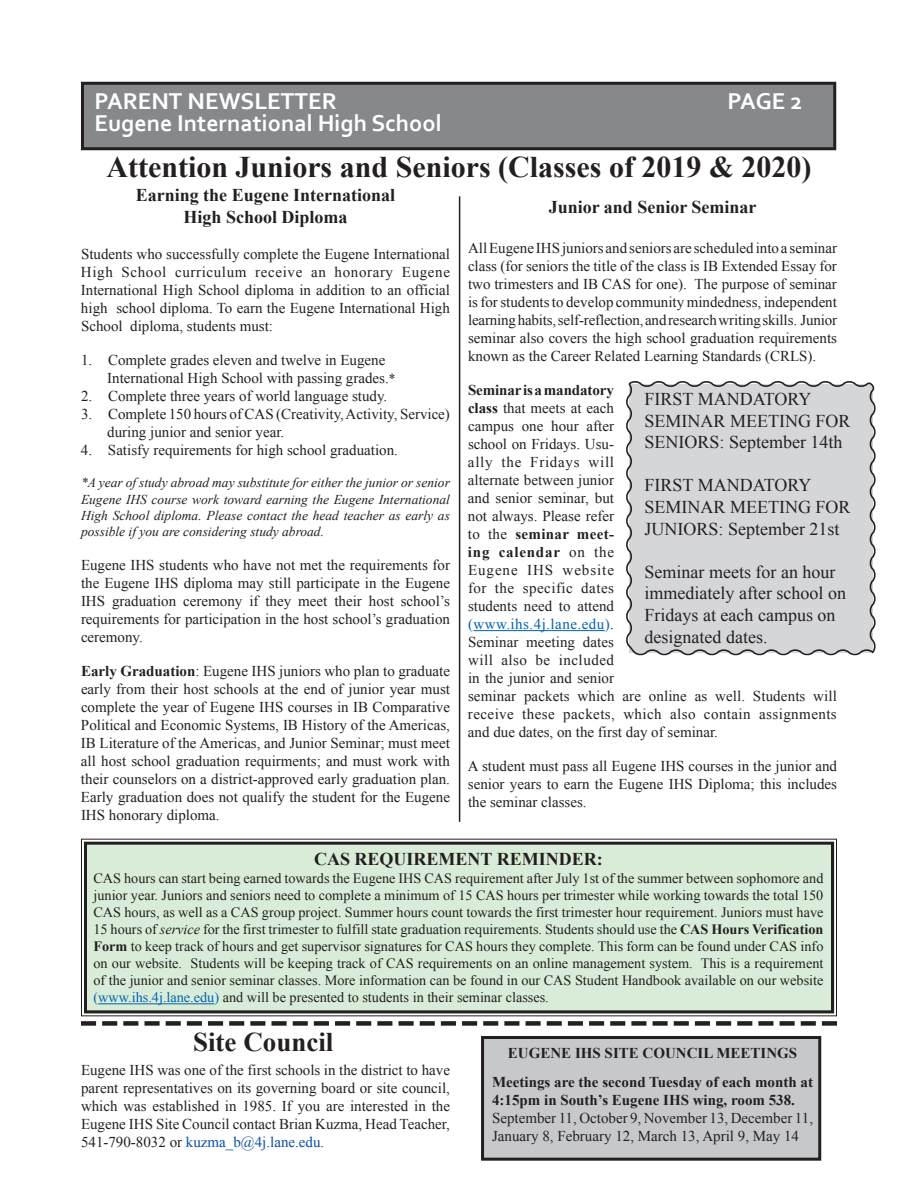
<style>
.page{position:relative;width:918px;height:1188px;background:#fff}
.page>*{position:absolute;margin:0;border:0;box-sizing:border-box;transform-origin:0 0}
.t1{font:700 30px "Times New Roman";color:#231f20}
.t2{font:700 27px "Times New Roman";color:#231f20}
.t3{font:700 24px "Corbel";color:#fff}
.t4{font:18px/21.6px "Times New Roman";color:#231f20}
.t5{font:700 18px/21.6px "Times New Roman";color:#231f20;text-align:center}
.t6{font:15px/18px "Times New Roman";color:#231f20;text-align:justify}
.t7{font:700 15px/28.8px "Times New Roman";color:#231f20;text-align:center}
.t8{font:14.25px/17.1px "Times New Roman";color:#231f20;text-align:justify}
.t9{font:italic 13.5px/16.2px "Times New Roman";color:#231f20;text-align:justify}
.s1{font-size:13.5px}
.s2{font-weight:700}
.s3{color:#0162b0}
.s4{font-style:italic}
.s5{color:#094fa3}
</style>
<div class="page">
<div style="left:82px;top:83px;width:753px;height:66px;background:#86888b"></div>
<div style="left:81px;top:82px;width:755px;height:68px;border:3px solid #231f20"></div>
<div style="left:81px;top:838px;width:756px;height:179px;background:#d9ecd7"></div>
<div style="left:84px;top:842px;width:750px;height:171px;border:3px solid #231f20"></div>
<hr style="left:98px;top:1003px;width:116px;height:1px;background:#0162b0">
<hr style="left:473px;top:630px;width:132px;height:1px;background:#0162b0">
<div style="left:483px;top:1037px;width:337px;height:122px;background:#c7c8ca"></div>
<div style="left:481px;top:1036px;width:340px;height:125px;border:3px solid #231f20"></div>
<svg style="left:81px;top:1021px;width:756px;height:5px"></svg>
<hr style="left:459px;top:196px;width:1px;height:626px;background:#231f20">
<div style="left:626px;top:381px;width:250px;height:275px;background:#d5d6d8"></div>
<h3 class="t3" style="left:94px;top:86px;width:244px">PARENT NEWSLETTER</h3>
<h3 class="t3" style="left:728px;top:86px;width:76px">PAGE 2</h3>
<h3 class="t3" style="left:94px;top:109px;width:349px">Eugene International High School</h3>
<h1 class="t1" style="left:106px;top:146px;width:706px">Attention Juniors and Seniors (Classes of 2019 &amp; 2020)</h1>
<p class="t5" style="left:136px;top:184px;width:261px">Earning the Eugene International<br>High School Diploma</p>
<p class="t6" style="left:81px;top:245px;width:371px">Students who successfully complete the Eugene International High School curriculum receive an honorary Eugene International High School diploma in addition to an official high school diploma. To earn the Eugene International High School diploma, students must:</p>
<p class="t6" style="left:107px;top:351px;width:290px;text-indent:-26px">1. Complete grades eleven and twelve in Eugene<br>International High School with passing grades.<span class="s1">*</span></p>
<p class="t6" style="left:81px;top:387px;width:308px">2. Complete three years of world language study.</p>
<p class="t6" style="left:107px;top:405px;width:344px;text-indent:-26px">3. Complete 150 hours of CAS (Creativity, Activity, Service) during junior and senior year.</p>
<p class="t6" style="left:81px;top:441px;width:318px">4. Satisfy requirements for high school graduation.</p>
<p class="t9" style="left:81px;top:474px;width:370px">*A year of study abroad may substitute for either the junior or senior Eugene IHS course work toward earning the Eugene International High School diploma. Please contact the head teacher as early as possible if you are considering study abroad.</p>
<p class="t6" style="left:81px;top:556px;width:371px">Eugene IHS students who have not met the requirements for the Eugene IHS diploma may still participate in the Eugene IHS graduation ceremony if they meet their host school’s requirements for participation in the host school’s graduation ceremony.</p>
<p class="t6" style="left:81px;top:662px;width:371px"><span class="s2">Early Graduation</span>: Eugene IHS juniors who plan to graduate early from their host schools at the end of junior year must complete the year of Eugene IHS courses in IB Comparative Political and Economic Systems, IB History of the Americas, IB Literature of the Americas, and Junior Seminar; must meet all host school graduation requirments; and must work with their counselors on a district-approved early graduation plan.<br>Early graduation does not qualify the student for the Eugene IHS honorary diploma.</p>
<p class="t5" style="left:549px;top:196px;width:209px">Junior and Senior Seminar</p>
<p class="t6" style="left:468px;top:239px;width:371px">All Eugene IHS juniors and seniors are scheduled into a seminar class (for seniors the title of the class is IB Extended Essay for two trimesters and IB CAS for one). The purpose of seminar is for students to develop community mindedness, independent learning habits, self-reflection, and research writing skills. Junior seminar also covers the high school graduation requirements known as the Career Related Learning Standards (CRLS).</p>
<p class="t6" style="left:468px;top:381px;width:370px;text-align:left"><span class="s2">Seminar is a mandatory<br>class</span> that meets at each<br>campus one hour after<br>school on Fridays. Usu-<br>ally the Fridays will<br>alternate between junior<br>and senior seminar, but<br>not always. Please refer<br>to the <span class="s2">seminar meet-<br>ing calendar</span> on the<br>Eugene IHS website<br>for the specific dates<br>students need to attend<br><span class="s3">(www.ihs.4j.lane.edu)</span>.<br>Seminar meeting dates<br>will also be included<br>in the junior and senior<br>seminar packets which are online as well. Students will receive these packets, which also contain assignments and due dates, on the first day of seminar.</p>
<p class="t6" style="left:468px;top:757px;width:371px">A student must pass all Eugene IHS courses in the junior and senior years to earn the Eugene IHS Diploma; this includes the seminar classes.</p>
<p class="t4" style="left:645px;top:388px;width:207px">FIRST MANDATORY<br>SEMINAR MEETING FOR<br>SENIORS: September 14th</p>
<p class="t4" style="left:645px;top:474px;width:207px">FIRST MANDATORY<br>SEMINAR MEETING FOR<br>JUNIORS: September 21st</p>
<p class="t4" style="left:645px;top:561px;width:203px">Seminar meets for an hour immediately after school on<br>Fridays at each campus on designated dates.</p>
<p class="t5" style="left:314px;top:848px;width:290px">CAS REQUIREMENT REMINDER:</p>
<p class="t8" style="left:93px;top:869px;width:732px">CAS hours can start being earned towards the Eugene IHS CAS requirement after July 1st of the summer between sophomore and junior year. Juniors and seniors need to complete a minimum of 15 CAS hours per trimester while working towards the total 150<br>CAS hours, as well as a CAS group project. Summer hours count towards the first trimester hour requirement. Juniors must have 15 hours of <span class="s4">service</span> for the first trimester to fulfill state graduation requirements. Students should use the <span class="s2">CAS Hours Verification Form</span> to keep track of hours and get supervisor signatures for CAS hours they complete. This form can be found under CAS info on our website. Students will be keeping track of CAS requirements on an online management system. This is a requirement of the junior and senior seminar classes. More information can be found in our CAS Student Handbook available on our website <span class="s3">(www.ihs.4j.lane.edu)</span> and will be presented to students in their seminar classes.</p>
<h2 class="t2" style="left:193px;top:1024px;width:142px">Site Council</h2>
<p class="t6" style="left:81px;top:1061px;width:371px">Eugene IHS was one of the first schools in the district to have parent representatives on its governing board or site council, which was established in 1985. If you are interested in the Eugene IHS Site Council contact Brian Kuzma, Head Teacher, 541-790-8032 or <span class="s5">kuzma_b@4j.lane.edu.</span></p>
<p class="t7" style="left:492px;top:1039px;width:322px">EUGENE IHS SITE COUNCIL MEETINGS<br>Meetings are the second Tuesday of each month at</p>
<p class="t7" style="left:492px;top:1085px;width:304px">4:15pm in South’s Eugene IHS wing, room 538.</p>
<p class="t6" style="left:492px;top:1109px;width:322px">September 11, October 9, November 13, December 11,<br>January 8, February 12, March 13, April 9, May 14</p>
</div>
